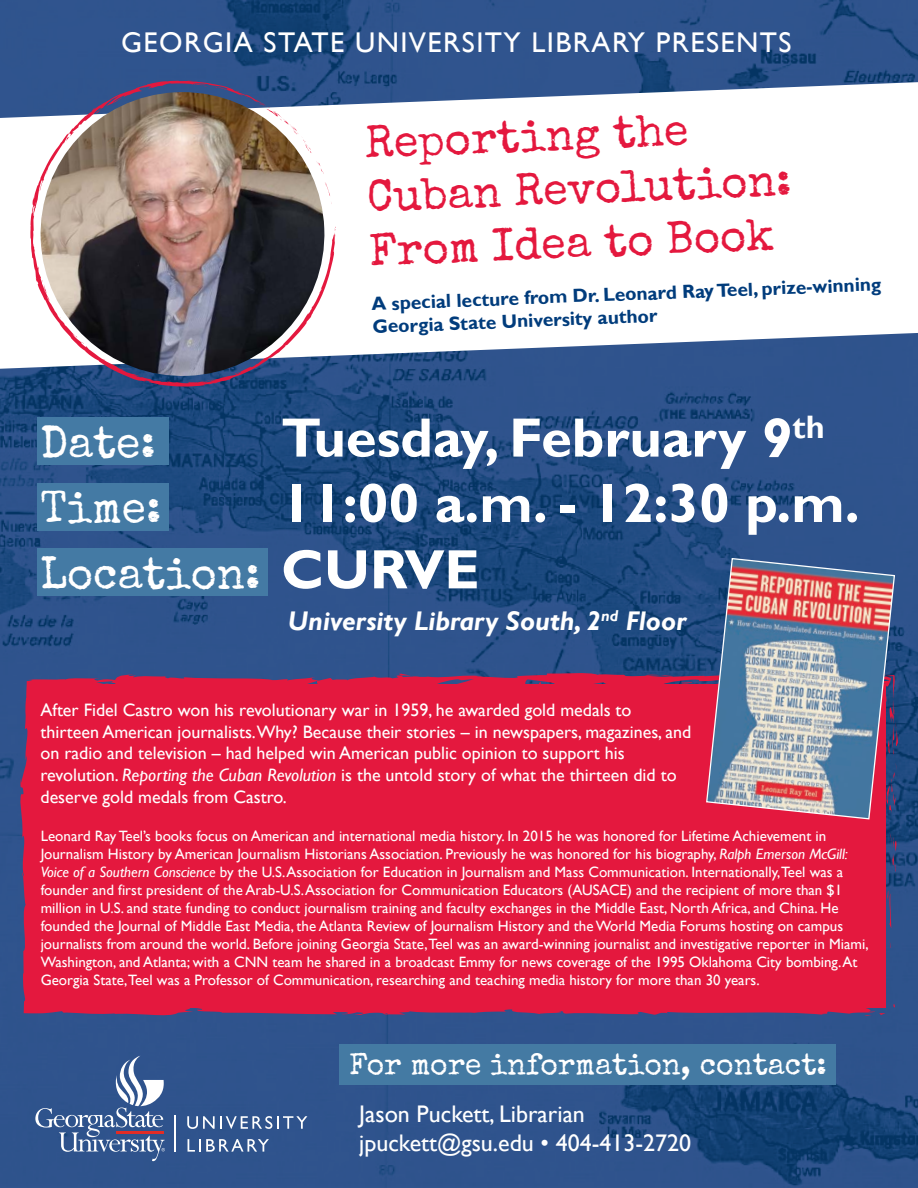
<style>
.page{position:relative;width:918px;height:1188px;background:#fff}
.page>*{position:absolute;margin:0;border:0;box-sizing:border-box;transform-origin:0 0}
.t1{font:700 55.65px "Gill Sans";color:#fff}
.t2{font:45px/53.8px "Special Elite";color:#e4183e}
.t3{font:44.55px "Special Elite";color:#fff}
.t4{font:30px "Special Elite";color:#fff}
.t5{font:28.5px "Gill Sans";letter-spacing:.05em;color:#fff}
.t6{font:italic 700 27px "Gill Sans";color:#fff}
.t7{font:24px/28.8px "Gill Sans";color:#fff}
.t8{font:700 19.05px/23.2px "Gill Sans";color:#013c7c}
.t9{font:18px/21.6px "Gill Sans";color:#fff}
.t10{font:15px/18px "Gill Sans";color:#fff}
.s1{font-family:"Gill Sans";font-weight:700;font-size:55.65px}
.s2{font-style:italic}
</style>
<div class="page">
<img style="left:0;top:0;width:918px;height:1188px">
<svg style="left:893px;top:1002px;width:2px;height:6px"></svg>
<svg style="left:887px;top:890px;width:4px;height:38px"></svg>
<svg style="left:891px;top:833px;width:6px;height:43px"></svg>
<svg style="left:896px;top:762px;width:1px;height:52px"></svg>
<div style="left:19px;top:671px;width:858px;height:348px;background:#e4183e"></div>
<svg style="left:92px;top:683px;width:18px;height:7px"></svg>
<svg style="left:67px;top:997px;width:8px;height:2px"></svg>
<svg style="left:896px;top:674px;width:2px;height:82px"></svg>
<svg style="left:645px;top:674px;width:57px;height:15px"></svg>
<svg style="left:538px;top:681px;width:3px;height:4px"></svg>
<svg style="left:399px;top:689px;width:20px;height:4px"></svg>
<svg style="left:879px;top:1013px;width:7px;height:2px"></svg>
<svg style="left:39px;top:788px;width:2px;height:6px"></svg>
<svg style="left:37px;top:885px;width:2px;height:11px"></svg>
<svg style="left:39px;top:972px;width:3px;height:12px"></svg>
<img style="left:705px;top:557px;width:191px;height:263px">
<svg style="left:35px;top:1056px;width:130px;height:105px;background:#4f6c9c"></svg>
<svg style="left:187px;top:1116px;width:120px;height:13px;background:#6681ab"></svg>
<svg style="left:188px;top:1139px;width:81px;height:13px"></svg>
<hr style="left:174px;top:1115px;width:2px;height:37px;background:#fff">
<div style="left:37px;top:417px;width:132px;height:48px;background:#447aa4"></div>
<div style="left:37px;top:483px;width:132px;height:47px;background:#447aa4"></div>
<div style="left:37px;top:548px;width:231px;height:48px;background:#447aa4"></div>
<svg style="left:0;top:82px;width:918px;height:287px"></svg>
<img style="left:30px;top:81px;width:305px;height:306px">
<svg style="left:34px;top:208px;width:2px;height:7px"></svg>
<svg style="left:232px;top:89px;width:80px;height:65px"></svg>
<svg style="left:187px;top:81px;width:23px;height:6px"></svg>
<svg style="left:145px;top:87px;width:6px;height:2px"></svg>
<svg style="left:92px;top:107px;width:10px;height:6px"></svg>
<svg style="left:51px;top:313px;width:10px;height:5px"></svg>
<svg style="left:80px;top:340px;width:4px;height:4px"></svg>
<div style="left:340px;top:1044px;width:496px;height:40px;background:#447aa3"></div>
<h3 class="t5" style="left:121px;top:26px;width:672px">GEORGIA STATE UNIVERSITY LIBRARY PRESENTS</h3>
<h2 class="t2" style="left:364px;top:115px;width:426px;rotate:-2deg">Reporting the<br>Cuban Revolution:<br>From Idea to Book</h2>
<p class="t8" style="left:371px;top:292px;width:512px;rotate:-2deg">A special lecture from Dr. Leonard Ray Teel, prize-winning<br>Georgia State University author</p>
<h3 class="t3" style="left:40px;top:414px;width:117px">Date:</h3>
<h1 class="t1" style="left:281px;top:404px;width:545px">Tuesday, February 9<sup>th</sup></h1>
<h3 class="t3" style="left:40px;top:479px;width:122px">Time:</h3>
<h1 class="t1" style="left:281px;top:470px;width:580px">11:00 a.m. - 12:30 p.m.</h1>
<h3 class="t3" style="left:40px;top:546px;width:441px">Location: <span class="s1">CURVE</span></h3>
<h3 class="t6" style="left:288px;top:606px;width:400px">University Library South, 2<sup>nd</sup> Floor</h3>
<p class="t9" style="left:40px;top:700px;width:652px">After Fidel Castro won his revolutionary war in 1959, he awarded gold medals to thirteen American journalists.Why? Because their stories – in newspapers, magazines, and on radio and television – had helped win American public opinion to support his revolution. <span class="s2">Reporting the Cuban Revolution</span> is the untold story of what the thirteen did to deserve gold medals from Castro.</p>
<p class="t10" style="left:41px;top:827px;width:829px">Leonard Ray Teel’s books focus on American and international media history. In 2015 he was honored for Lifetime Achievement in Journalism History by American Journalism Historians Association. Previously he was honored for his biography, <span class="s2">Ralph Emerson McGill:<br>Voice of a Southern Conscience</span> by the U.S. Association for Education in Journalism and Mass Communication. Internationally,Teel was a founder and first president of the Arab-U.S. Association for Communication Educators (AUSACE) and the recipient of more than $1 million in U.S. and state funding to conduct journalism training and faculty exchanges in the Middle East, North Africa, and China. He founded the Journal of Middle East Media, the Atlanta Review of Journalism History and the World Media Forums hosting on campus journalists from around the world. Before joining Georgia State,Teel was an award-winning journalist and investigative reporter in Miami, Washington, and Atlanta; with a CNN team he shared in a broadcast Emmy for news coverage of the 1995 Oklahoma City bombing. At Georgia State,Teel was a Professor of Communication, researching and teaching media history for more than 30 years.</p>
<h3 class="t4" style="left:350px;top:1045px;width:479px">For more information, contact:</h3>
<h3 class="t7" style="left:359px;top:1100px;width:334px">Jason Puckett, Librarian jpuckett@gsu.edu • 404-413-2720</h3>
</div>
